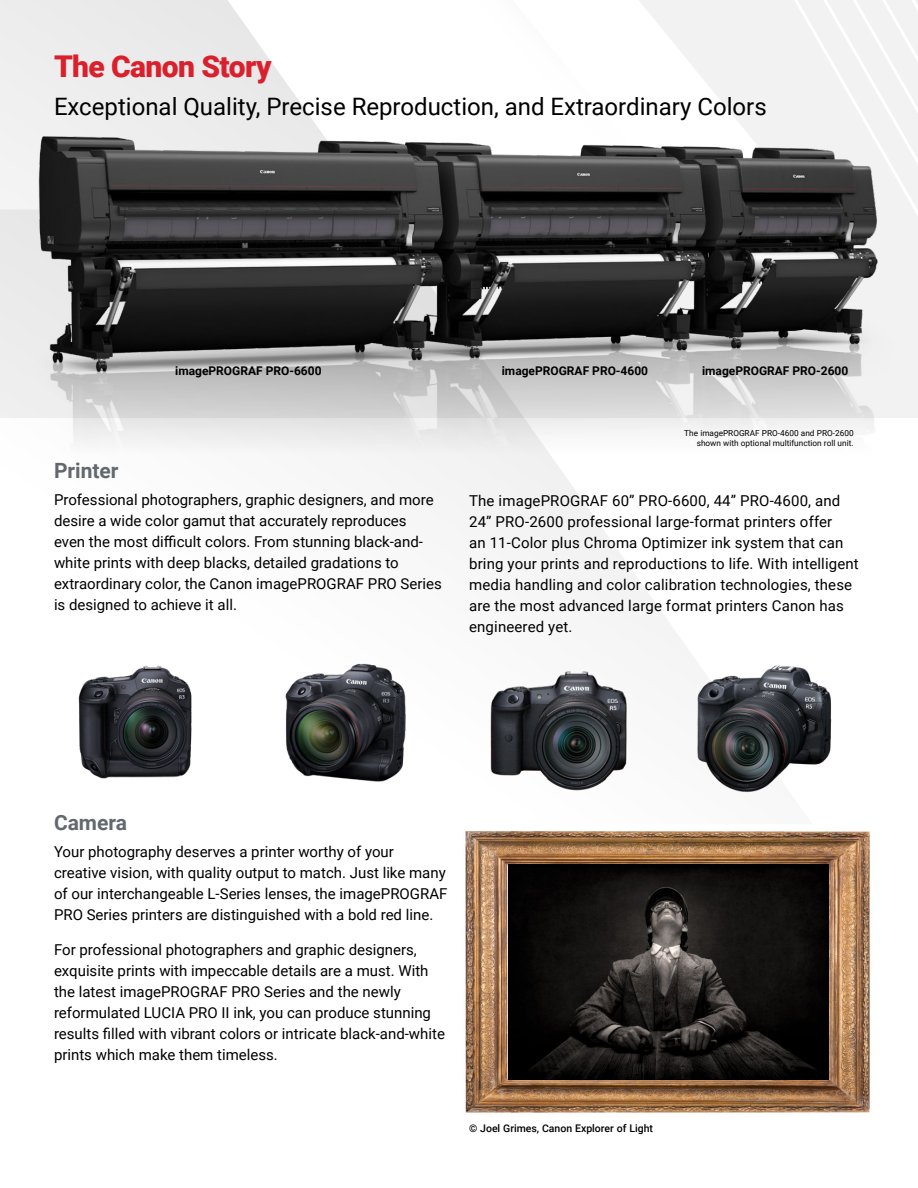
<style>
.page{position:relative;width:918px;height:1188px;background:#fff}
.page>*{position:absolute;margin:0;border:0;box-sizing:border-box;transform-origin:0 0}
.t1{font:900 30px "Roboto";letter-spacing:-.02em;color:#da202c}
.t2{font:24px "Roboto";color:#000}
.t3{font:700 21px "Roboto";color:#63686e}
.t4{font:15px/21px "Roboto";color:#000}
.t5{font:700 12px "Roboto";color:#000}
.t6{font:500 10.5px "Roboto";color:#000}
.t7{font:8.25px/10.5px "Roboto";color:#000;text-align:right}
</style>
<div class="page">
<div style="left:0;top:0;width:259px;height:110px;background:#ebebeb"></div>
<svg style="left:259px;top:0;width:659px;height:656px"></svg>
<img style="left:0;top:384px;width:918px;height:210px">
<img style="left:0;top:110px;width:918px;height:274px">
<img style="left:490px;top:671px;width:137px;height:120px">
<img style="left:78px;top:665px;width:114px;height:114px">
<img style="left:688px;top:656px;width:144px;height:137px">
<img style="left:270px;top:647px;width:168px;height:135px">
<img style="left:465px;top:830px;width:406px;height:286px">
<img style="left:508px;top:865px;width:320px;height:214px">
<h1 class="t1" style="left:54px;top:45px;width:219px">The Canon Story</h1>
<h2 class="t2" style="left:54px;top:89px;width:714px">Exceptional Quality, Precise Reproduction, and Extraordinary Colors</h2>
<p class="t5" style="left:175px;top:363px;width:148px">imagePROGRAF PRO-6600</p>
<p class="t5" style="left:502px;top:363px;width:148px">imagePROGRAF PRO-4600</p>
<p class="t5" style="left:702px;top:363px;width:148px">imagePROGRAF PRO-2600</p>
<h3 class="t3" style="left:54px;top:456px;width:66px">Printer</h3>
<p class="t4" style="left:54px;top:489px;width:389px">Professional photographers, graphic designers, and more desire a wide color gamut that accurately reproduces<br>even the most difficult colors. From stunning black-and&shy;white prints with deep blacks, detailed gradations to extraordinary color, the Canon imagePROGRAF PRO Series is designed to achieve it all.</p>
<p class="t7" style="left:684px;top:427px;width:171px">The imagePROGRAF PRO-4600 and PRO-2600 shown with optional multifunction roll unit.</p>
<p class="t4" style="left:469px;top:490px;width:391px">The imagePROGRAF 60” PRO-6600, 44” PRO-4600, and 24” PRO-2600 professional large-format printers offer<br>an 11-Color plus Chroma Optimizer ink system that can bring your prints and reproductions to life. With intelligent media handling and color calibration technologies, these are the most advanced large format printers Canon has engineered yet.</p>
<h3 class="t3" style="left:54px;top:807px;width:75px">Camera</h3>
<p class="t4" style="left:54px;top:841px;width:395px">Your photography deserves a printer worthy of your creative vision, with quality output to match. Just like many of our interchangeable L-Series lenses, the imagePROGRAF PRO Series printers are distinguished with a bold red line.</p>
<p class="t4" style="left:54px;top:938px;width:393px">For professional photographers and graphic designers, exquisite prints with impeccable details are a must. With the latest imagePROGRAF PRO Series and the newly reformulated LUCIA PRO II ink, you can produce stunning results filled with vibrant colors or intricate black-and-white prints which make them timeless.</p>
<p class="t6" style="left:469px;top:1121px;width:185px">© Joel Grimes, Canon Explorer of Light</p>
</div>
